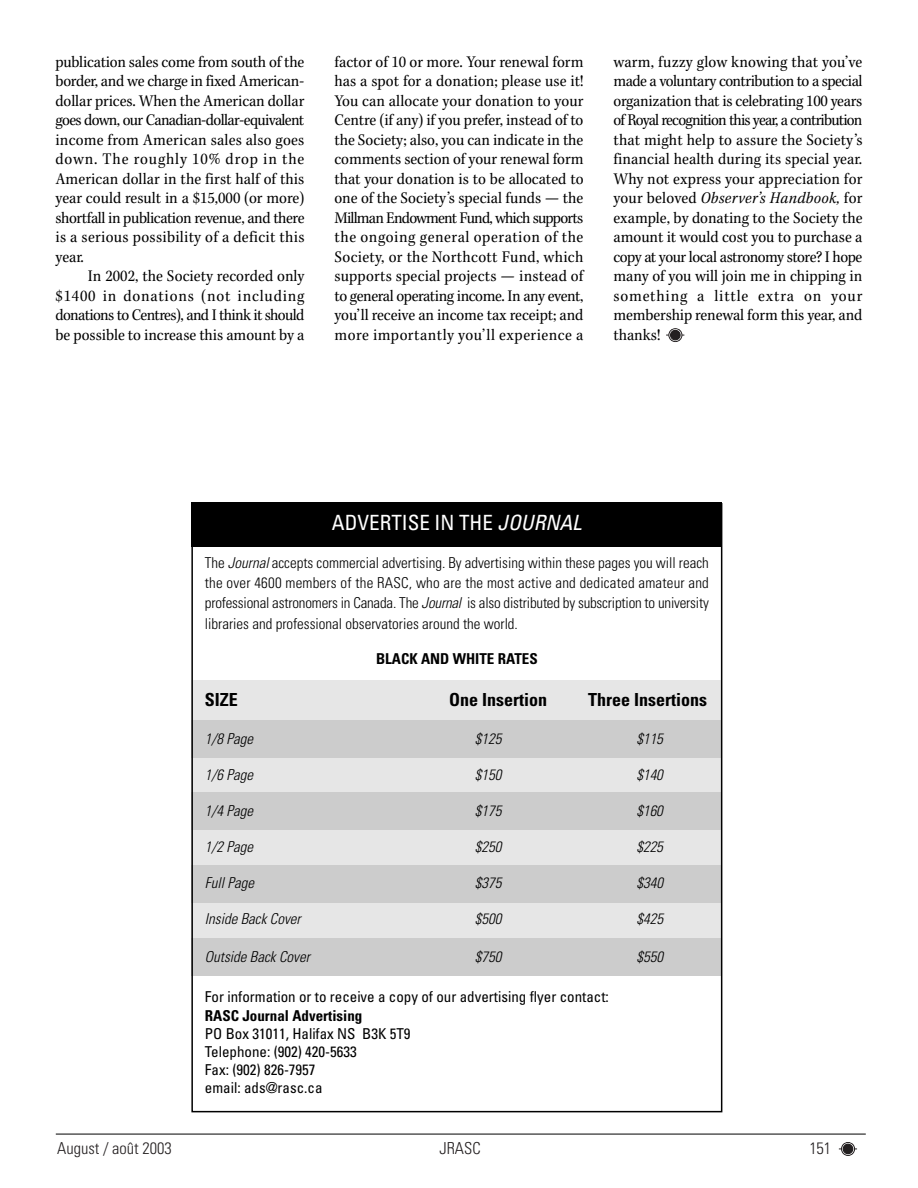
<style>
.page{position:relative;width:918px;height:1188px;background:#fff}
.page>*{position:absolute;margin:0;border:0;box-sizing:border-box;transform-origin:0 0}
.t1{font:condensed 21px "Univers";color:#fff}
.t2{font:700 condensed 18px "Univers";color:#000}
.t3{font:16.5px/19.5px "Kepl MM 323 91 113 32 253 71 89 25";letter-spacing:.005em;color:#000;text-align:justify}
.t4{font:16.5px "Kepl MM It 323 91 113 32 253 71 89 25";letter-spacing:.01em;color:#000}
.t5{font:300 condensed 16.5px "Univers";color:#231f20}
.t6{font:300 condensed 15px/20.2px "Univers";color:#000;text-align:justify}
.t7{font:condensed 15px/18px "Univers";color:#000}
.t8{font:italic 300 condensed 15px "Univers";color:#000}
.t9{font:700 condensed 15px "Univers";color:#000}
.s1{font-family:"Kepl MM 323 91 113 32 253 71 89 25"}
.s2{font-style:italic}
</style>
<div class="page">
<svg style="left:839px;top:1142px;width:18px;height:14px"></svg>
<hr style="left:56px;top:1134px;width:810px;height:1px;background:#000">
<div style="left:191px;top:680px;width:531px;height:261px;background:#e6e6e6"></div>
<div style="left:191px;top:720px;width:531px;height:38px;background:#ccc"></div>
<div style="left:191px;top:792px;width:531px;height:38px;background:#ccc"></div>
<div style="left:191px;top:865px;width:531px;height:38px;background:#ccc"></div>
<div style="left:191px;top:939px;width:531px;height:37px;background:#ccc"></div>
<div style="left:191px;top:503px;width:531px;height:44px;background:#000"></div>
<div style="left:191px;top:503px;width:531px;height:609px;border:2px solid #000"></div>
<svg style="left:666px;top:328px;width:18px;height:14px"></svg>
<p class="t3" style="left:56px;top:53px;width:250px">publication sales come from south of the border, and we charge in fixed American&shy;dollar prices. When the American dollar goes down, our Canadian-dollar-equivalent income from American sales also goes down. The roughly 10% drop in the American dollar in the first half of this year could result in a $15,000 (or more) shortfall in publication revenue, and there is a serious possibility of a deficit this year.</p>
<p class="t3" style="left:56px;top:267px;width:251px;text-indent:32px">In 2002, the Society recorded only $1400 in donations (not including donations to Centres), and I think it should be possible to increase this amount by a</p>
<p class="t3" style="left:334px;top:53px;width:251px">factor of 10 or more. Your renewal form has a spot for a donation; please use it!<br>You can allocate your donation to your Centre (if any) if you prefer, instead of to the Society; also, you can indicate in the comments section of your renewal form that your donation is to be allocated to one of the Society’s special funds — the Millman Endowment Fund, which supports the ongoing general operation of the Society, or the Northcott Fund, which supports special projects — instead of to general operating income. In any event, you’ll receive an income tax receipt; and more importantly you’ll experience a</p>
<p class="t3" style="left:614px;top:53px;width:250px">warm, fuzzy glow knowing that you’ve made a voluntary contribution to a special organization that is celebrating 100 years of Royal recognition this year, a contribution that might help to assure the Society’s financial health during its special year.<br>Why not express your appreciation for</p>
<p class="t4" style="left:614px;top:191px;width:251px"><span class="s1">your beloved</span> Observer’s Handbook, <span class="s1">for</span></p>
<p class="t3" style="left:614px;top:209px;width:251px">example, by donating to the Society the amount it would cost you to purchase a copy at your local astronomy store? I hope many of you will join me in chipping in something a little extra on your membership renewal form this year, and thanks!</p>
<p class="t1" style="left:332px;top:515px;width:251px">ADVERTISE IN THE <span class="s2">JOURNAL</span></p>
<p class="t6" style="left:205px;top:554px;width:506px">The <span class="s2">Journal</span> accepts commercial advertising. By advertising within these pages you will reach the over 4600 members of the RASC, who are the most active and dedicated amateur and professional astronomers in Canada. The <span class="s2">Journal</span> is also distributed by subscription to university libraries and professional observatories around the world.</p>
<p class="t9" style="left:376px;top:654px;width:163px">BLACK AND WHITE RATES</p>
<p class="t2" style="left:205px;top:693px;width:35px">SIZE</p>
<p class="t2" style="left:449px;top:693px;width:99px">One Insertion</p>
<p class="t2" style="left:588px;top:693px;width:120px">Three Insertions</p>
<p class="t8" style="left:205px;top:733px;width:50px">1/8 Page</p>
<p class="t8" style="left:475px;top:733px;width:28px">$125</p>
<p class="t8" style="left:636px;top:733px;width:28px">$115</p>
<p class="t8" style="left:205px;top:769px;width:50px">1/6 Page</p>
<p class="t8" style="left:475px;top:769px;width:28px">$150</p>
<p class="t8" style="left:636px;top:769px;width:28px">$140</p>
<p class="t8" style="left:205px;top:805px;width:50px">1/4 Page</p>
<p class="t8" style="left:475px;top:805px;width:28px">$175</p>
<p class="t8" style="left:636px;top:805px;width:28px">$160</p>
<p class="t8" style="left:205px;top:841px;width:50px">1/2 Page</p>
<p class="t8" style="left:475px;top:841px;width:28px">$250</p>
<p class="t8" style="left:636px;top:841px;width:28px">$225</p>
<p class="t8" style="left:205px;top:877px;width:51px">Full Page</p>
<p class="t8" style="left:475px;top:877px;width:28px">$375</p>
<p class="t8" style="left:636px;top:877px;width:28px">$340</p>
<p class="t8" style="left:205px;top:913px;width:97px">Inside Back Cover</p>
<p class="t8" style="left:475px;top:913px;width:28px">$500</p>
<p class="t8" style="left:636px;top:913px;width:28px">$425</p>
<p class="t8" style="left:205px;top:951px;width:106px">Outside Back Cover</p>
<p class="t8" style="left:475px;top:951px;width:28px">$750</p>
<p class="t8" style="left:636px;top:951px;width:28px">$550</p>
<p class="t7" style="left:205px;top:989px;width:405px">For information or to receive a copy of our advertising flyer contact:</p>
<p class="t9" style="left:205px;top:1010px;width:159px">RASC Journal Advertising</p>
<p class="t7" style="left:205px;top:1026px;width:207px">PO Box 31011, Halifax NS B3K 5T9<br>Telephone: (902) 420-5633<br>Fax: (902) 826-7957<br>email: ads@rasc.ca</p>
<p class="t5" style="left:57px;top:1143px;width:116px">August / août 2003</p>
<p class="t5" style="left:439px;top:1143px;width:43px">JRASC</p>
<p class="t5" style="left:809px;top:1143px;width:23px">151</p>
</div>
